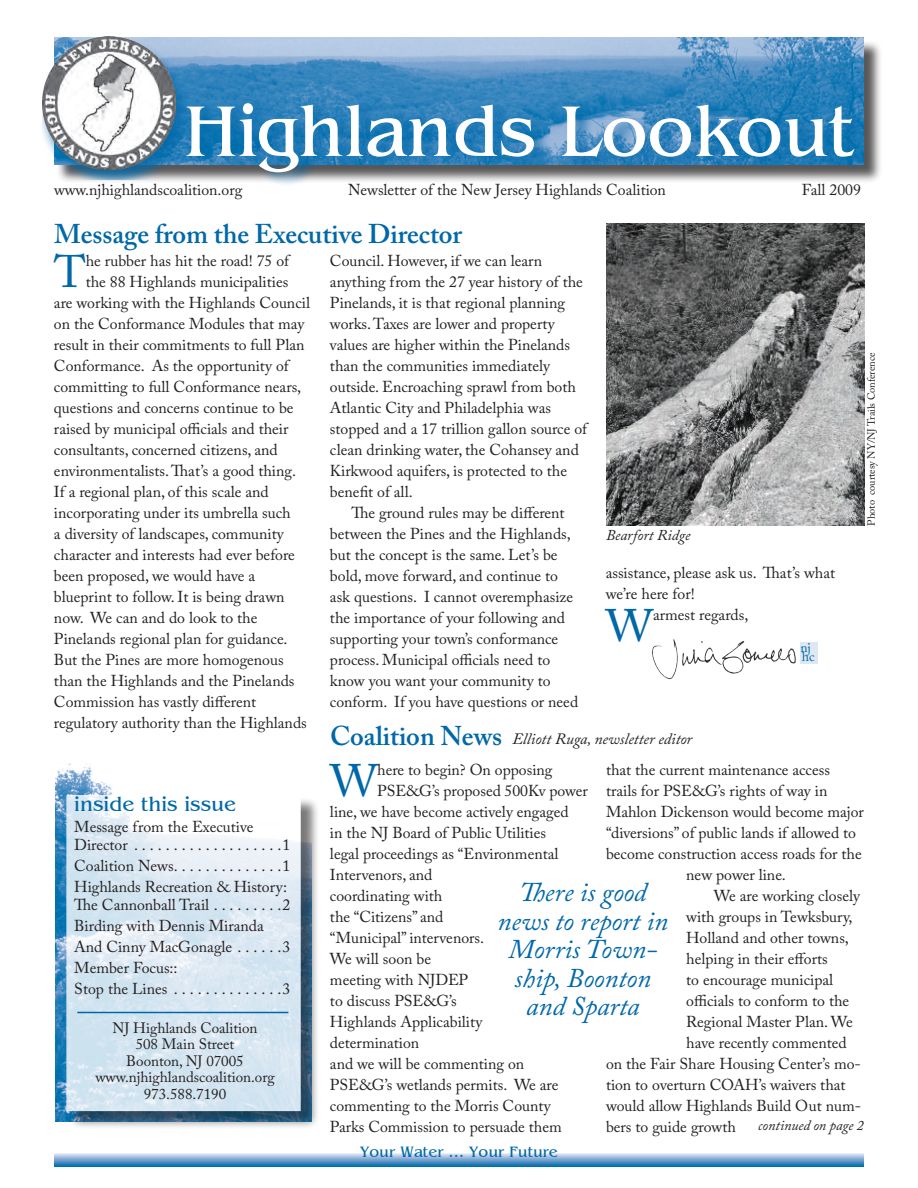
<style>
.page{position:relative;width:918px;height:1188px;background:#fff}
.page>*{position:absolute;margin:0;border:0;box-sizing:border-box;transform-origin:0 0}
.t1{font:75px "Benguiat";letter-spacing:-.005em;color:#fff}
.t2{font:45.3px "Adobe Caslon Pro";color:#0068a9}
.t3{font:italic 27px/28.5px "Adobe Caslon Pro";color:#0068a9;text-align:center}
.t4{font:600 27px "Adobe Caslon Pro";color:#0068a9}
.t5{font:21px "Benguiat";color:#0068a9}
.t6{font:15.75px/21px "Adobe Caslon Pro";color:#231f20}
.t7{font:italic 15.75px "Adobe Caslon Pro";color:#231f20}
.t8{font:15.75px "Benguiat";color:#0068a9}
.t9{font:15px/16.5px "Adobe Caslon Pro";color:#231f20;text-align:center}
.t10{font:italic 15px "Adobe Caslon Pro";color:#231f20}
.t11{font:italic 14.25px "Adobe Caslon Pro";color:#231f20}
.t12{font:13.5px "Adobe Caslon Pro";color:#0068a9}
.t13{font:10.5px "Adobe Caslon Pro";letter-spacing:-.01em;color:#231f20}
</style>
<div class="page">
<div style="left:56px;top:39px;width:832px;height:150px;background:#231f20;opacity:.75"></div>
<img style="left:186px;top:37px;width:678px;height:60px">
<div style="left:42px;top:36px;width:144px;height:144px;background:#0068a9;opacity:.75"></div>
<img style="left:42px;top:36px;width:134px;height:134px">
<div style="left:185px;top:97px;width:733px;height:128px;background:#0068a9;opacity:.75"></div>
<svg style="left:54px;top:1153px;width:810px;height:14px;background:#71a6cf"></svg>
<div style="left:800px;top:642px;width:18px;height:21px;background:#dee8f3"></div>
<img style="left:652px;top:639px;width:144px;height:41px">
<img style="left:56px;top:763px;width:57px;height:358px">
<div style="left:68px;top:797px;width:254px;height:336px;background:#231f20;opacity:.75"></div>
<svg style="left:66px;top:795px;width:235px;height:316px;background:#dce9f3"></svg>
<hr style="left:77px;top:1012px;width:211px;height:1px;background:#0068a9">
<img style="left:606px;top:224px;width:258px;height:301px">
<h1 class="t1" style="left:184px;top:92px;width:672px">Highlands Lookout</h1>
<p class="t6" style="left:54px;top:179px;width:190px">www.njhighlandscoalition.org</p>
<p class="t6" style="left:348px;top:179px;width:319px">Newsletter of the New Jersey Highlands Coalition</p>
<p class="t6" style="left:802px;top:179px;width:61px">Fall 2009</p>
<h3 class="t4" style="left:54px;top:217px;width:410px">Message from the Executive Director</h3>
<h2 class="t2" style="left:54px;top:245px;width:33px">T</h2>
<p class="t6" style="left:86px;top:250px;width:205px">he rubber has hit the road! 75 of</p>
<p class="t6" style="left:330px;top:250px;width:259px">Council. However, if we can learn anything from the 27 year history of the Pinelands, it is that regional planning works. Taxes are lower and property values are higher within the Pinelands than the communities immediately outside. Encroaching sprawl from both Atlantic City and Philadelphia was stopped and a 17 trillion gallon source of clean drinking water, the Cohansey and Kirkwood aquifers, is protected to the benefit of all.</p>
<p class="t6" style="left:330px;top:502px;width:250px;text-indent:22px">The ground rules may be different between the Pines and the Highlands, but the concept is the same. Let’s be bold, move forward, and continue to ask questions. I cannot overemphasize the importance of your following and supporting your town’s conformance process. Municipal officials need to know you want your community to conform. If you have questions or need</p>
<p class="t6" style="left:86px;top:271px;width:204px">the 88 Highlands municipalities</p>
<p class="t6" style="left:54px;top:292px;width:258px">are working with the Highlands Council</p>
<p class="t6" style="left:54px;top:313px;width:252px">on the Conformance Modules that may</p>
<p class="t6" style="left:54px;top:334px;width:252px">result in their commitments to full Plan</p>
<p class="t6" style="left:54px;top:355px;width:236px">Conformance. As the opportunity of</p>
<p class="t6" style="left:54px;top:376px;width:249px">committing to full Conformance nears,</p>
<p class="t6" style="left:54px;top:397px;width:241px">questions and concerns continue to be</p>
<p class="t6" style="left:54px;top:418px;width:236px">raised by municipal officials and their</p>
<p class="t6" style="left:54px;top:439px;width:225px">consultants, concerned citizens, and</p>
<p class="t6" style="left:54px;top:460px;width:244px">environmentalists. That’s a good thing.</p>
<p class="t6" style="left:54px;top:481px;width:216px">If a regional plan, of this scale and</p>
<p class="t6" style="left:54px;top:502px;width:238px">incorporating under its umbrella such</p>
<p class="t6" style="left:54px;top:523px;width:231px">a diversity of landscapes, community</p>
<p class="t6" style="left:54px;top:544px;width:243px">character and interests had ever before</p>
<p class="t6" style="left:54px;top:565px;width:203px">been proposed, we would have a</p>
<p class="t6" style="left:54px;top:586px;width:232px">blueprint to follow. It is being drawn</p>
<p class="t6" style="left:54px;top:607px;width:205px">now. We can and do look to the</p>
<p class="t6" style="left:54px;top:628px;width:235px">Pinelands regional plan for guidance.</p>
<p class="t6" style="left:54px;top:649px;width:231px">But the Pines are more homogenous</p>
<p class="t6" style="left:54px;top:670px;width:242px">than the Highlands and the Pinelands</p>
<p class="t6" style="left:54px;top:691px;width:204px">Commission has vastly different</p>
<p class="t6" style="left:54px;top:712px;width:254px">regulatory authority than the Highlands</p>
<p class="t13" style="left:865px;top:526px;width:174px;rotate:-90deg">Photo courtesy NY/NJ Trails Conference</p>
<p class="t10" style="left:606px;top:526px;width:86px">Bearfort Ridge</p>
<p class="t6" style="left:606px;top:562px;width:231px">assistance, please ask us. That’s what we’re here for!</p>
<h2 class="t2" style="left:606px;top:599px;width:49px">W</h2>
<p class="t6" style="left:653px;top:604px;width:97px">armest regards,</p>
<p class="t12" style="left:800px;top:640px;width:12px">nj</p>
<p class="t12" style="left:802px;top:649px;width:14px">hc</p>
<h3 class="t4" style="left:330px;top:720px;width:174px">Coalition News</h3>
<h2 class="t2" style="left:330px;top:754px;width:49px">W</h2>
<p class="t6" style="left:377px;top:759px;width:177px">here to begin? On opposing</p>
<p class="t7" style="left:512px;top:729px;width:181px">Elliott Ruga, newsletter editor</p>
<p class="t6" style="left:606px;top:759px;width:226px">that the current maintenance access</p>
<p class="t6" style="left:606px;top:780px;width:223px">trails for PSE&amp;G’s rights of way in</p>
<p class="t6" style="left:606px;top:801px;width:259px">Mahlon Dickenson would become major</p>
<p class="t6" style="left:606px;top:822px;width:252px">“diversions” of public lands if allowed to</p>
<p class="t6" style="left:606px;top:843px;width:257px">become construction access roads for the</p>
<p class="t6" style="left:686px;top:864px;width:101px">new power line.</p>
<p class="t6" style="left:714px;top:885px;width:148px">We are working closely</p>
<p class="t6" style="left:686px;top:906px;width:168px">with groups in Tewksbury,</p>
<p class="t6" style="left:686px;top:927px;width:164px">Holland and other towns,</p>
<p class="t6" style="left:686px;top:948px;width:143px">helping in their efforts</p>
<p class="t6" style="left:686px;top:969px;width:148px">to encourage municipal</p>
<p class="t6" style="left:686px;top:990px;width:165px">officials to conform to the</p>
<p class="t6" style="left:686px;top:1011px;width:168px">Regional Master Plan. We</p>
<p class="t6" style="left:686px;top:1032px;width:162px">have recently commented</p>
<p class="t6" style="left:606px;top:1053px;width:256px">on the Fair Share Housing Center’s mo-</p>
<p class="t6" style="left:606px;top:1074px;width:241px">tion to overturn COAH’s waivers that</p>
<p class="t6" style="left:606px;top:1095px;width:257px">would allow Highlands Build Out num-</p>
<p class="t6" style="left:606px;top:1116px;width:132px">bers to guide growth</p>
<p class="t6" style="left:377px;top:780px;width:212px">PSE&amp;G’s proposed 500Kv power</p>
<p class="t6" style="left:330px;top:801px;width:240px">line, we have become actively engaged</p>
<p class="t6" style="left:330px;top:822px;width:218px">in the NJ Board of Public Utilities</p>
<p class="t6" style="left:330px;top:843px;width:230px">legal proceedings as “Environmental</p>
<p class="t6" style="left:330px;top:864px;width:104px">Intervenors, and</p>
<p class="t6" style="left:330px;top:885px;width:114px">coordinating with</p>
<p class="t6" style="left:330px;top:906px;width:115px">the “Citizens” and</p>
<p class="t6" style="left:330px;top:927px;width:156px">“Municipal” intervenors.</p>
<p class="t6" style="left:330px;top:948px;width:103px">We will soon be</p>
<p class="t6" style="left:330px;top:969px;width:140px">meeting with NJDEP</p>
<p class="t6" style="left:330px;top:990px;width:128px">to discuss PSE&amp;G’s</p>
<p class="t6" style="left:330px;top:1011px;width:154px">Highlands Applicability</p>
<p class="t6" style="left:330px;top:1032px;width:91px">determination</p>
<p class="t6" style="left:330px;top:1053px;width:196px">and we will be commenting on</p>
<p class="t6" style="left:330px;top:1074px;width:230px">PSE&amp;G’s wetlands permits. We are</p>
<p class="t6" style="left:330px;top:1095px;width:222px">commenting to the Morris County</p>
<p class="t6" style="left:330px;top:1116px;width:233px">Parks Commission to persuade them</p>
<p class="t11" style="left:758px;top:1117px;width:107px">continued on page 2</p>
<h3 class="t5" style="left:74px;top:793px;width:164px">inside this issue</h3>
<p class="t6" style="left:74px;top:817px;width:181px;line-height:18px">Message from the Executive<br>Director ...................</p>
<p class="t6" style="left:282px;top:834px;width:9px">1</p>
<p class="t6" style="left:74px;top:855px;width:105px">Coalition News .............</p>
<p class="t6" style="left:74px;top:855px;width:217px;text-align:right">1<br>Highlands Recreation &amp; History:</p>
<p class="t6" style="left:74px;top:894px;width:140px">The Cannonball Trail .........</p>
<p class="t6" style="left:282px;top:894px;width:9px">2</p>
<p class="t6" style="left:74px;top:915px;width:191px">Birding with Dennis Miranda<br>And Cinny MacGonagle .....</p>
<h3 class="t3" style="left:498px;top:877px;width:172px">There is good news to report in<br>Morris Town&shy;ship, Boonton and Sparta</h3>
<p class="t6" style="left:282px;top:936px;width:9px">3</p>
<p class="t6" style="left:74px;top:957px;width:105px">Member Focus::<br>Stop the Lines ..............</p>
<p class="t6" style="left:282px;top:978px;width:9px">3</p>
<p class="t9" style="left:95px;top:1019px;width:181px">NJ Highlands Coalition<br>508 Main Street<br>Boonton, NJ 07005 www.njhighlandscoalition.org<br>973.588.7190</p>
<p class="t8" style="left:360px;top:1144px;width:199px">Your Water … Your Future</p>
</div>
